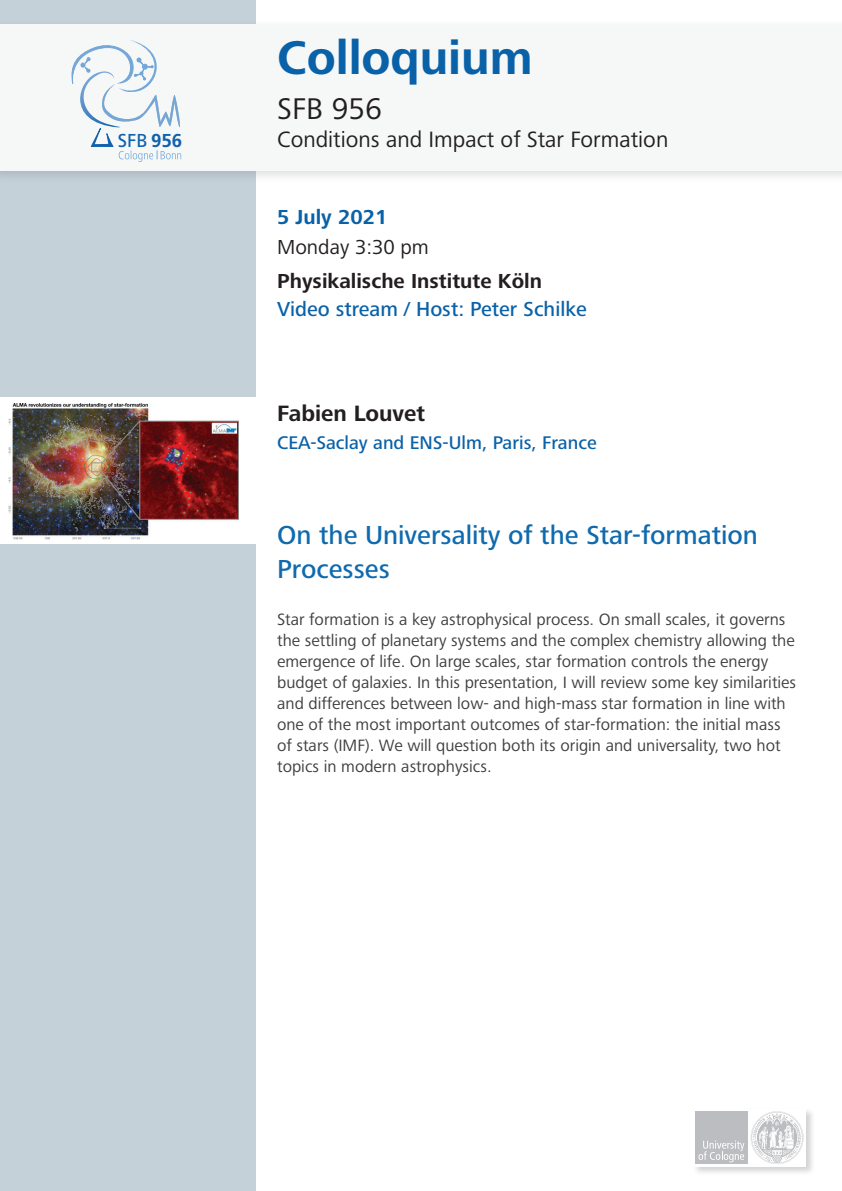
<style>
.page{position:relative;width:842px;height:1191px;background:#fff}
.page>*{position:absolute;margin:0;border:0;box-sizing:border-box;transform-origin:0 0}
.t1{font:700 49px "Frutiger Next LTW1 G";color:#0961a8}
.t2{font:31px "Frutiger Next LTW1 G";color:#231f20}
.t3{font:500 27px/34px "Frutiger Next LTW1 G";color:#0f6aae}
.t4{font:23px "Frutiger Next LTW1 G";color:#231f20}
.t5{font:700 23px "Frutiger Next LTW1 G";color:#231f20}
.t6{font:500 21px "Frutiger Next LTW1 G";color:#0961a8}
.t7{font:700 21px "Frutiger Next LTW1 G";color:#231f20}
.t8{font:21px "Frutiger Next LTW1 G";color:#231f20}
.t9{font:700 21px "Frutiger Next LTW1 G";color:#0961a8}
.t10{font:500 19px "Frutiger Next LTW1 G";color:#0961a8}
.t11{font:18.7px "Frutiger LT";color:#1161ac}
.t12{font:17px/21px "Frutiger Next LTW1 G";color:#3e3e3f}
.s1{font-weight:700}
</style>
<div class="page">
<div style="left:0;top:0;width:256px;height:1191px;background:#c4d1d9"></div>
<div style="left:0;top:19px;width:842px;height:164px;background:#231f20;opacity:.15"></div>
<div style="left:0;top:24px;width:842px;height:146px;background:#f6f8f8"></div>
<div style="left:0;top:398px;width:256px;height:146px;background:#fff"></div>
<img style="left:8px;top:403px;width:230px;height:137px">
<svg style="left:71px;top:40px;width:110px;height:122px"></svg>
<div style="left:692px;top:1107px;width:123px;height:68px;background:#231f20;opacity:.2"></div>
<div style="left:693px;top:1108px;width:113px;height:58px;background:#fff"></div>
<div style="left:696px;top:1111px;width:52px;height:53px;background:#bcbdc0"></div>
<svg style="left:751px;top:1111px;width:52px;height:53px"></svg>
<svg style="left:698px;top:1140px;width:46px;height:22px"></svg>
<p class="t11" style="left:118px;top:129px;width:66px">SFB <span class="s1">956</span></p>
<h1 class="t1" style="left:277px;top:30px;width:257px">Colloquium</h1>
<h2 class="t2" style="left:277px;top:91px;width:106px">SFB 956</h2>
<h3 class="t4" style="left:277px;top:126px;width:393px">Conditions and Impact of Star Formation</h3>
<p class="t9" style="left:277px;top:205px;width:112px">5 July 2021</p>
<p class="t8" style="left:277px;top:235px;width:153px">Monday 3:30 pm</p>
<p class="t7" style="left:277px;top:269px;width:266px">Physikalische Institute Köln</p>
<p class="t6" style="left:277px;top:297px;width:311px">Video stream / Host: Peter Schilke</p>
<h3 class="t5" style="left:277px;top:400px;width:150px">Fabien Louvet</h3>
<p class="t10" style="left:277px;top:431px;width:321px">CEA-Saclay and ENS-Ulm, Paris, France</p>
<h3 class="t3" style="left:277px;top:519px;width:482px">On the Universality of the Star-formation<br>Processes</h3>
<p class="t12" style="left:277px;top:609px;width:521px">Star formation is a key astrophysical process. On small scales, it governs the settling of planetary systems and the complex chemistry allowing the emergence of life. On large scales, star formation controls the energy budget of galaxies. In this presentation, I will review some key similarities and differences between low- and high-mass star formation in line with one of the most important outcomes of star-formation: the initial mass of stars (IMF). We will question both its origin and universality, two hot topics in modern astrophysics.</p>
</div>
